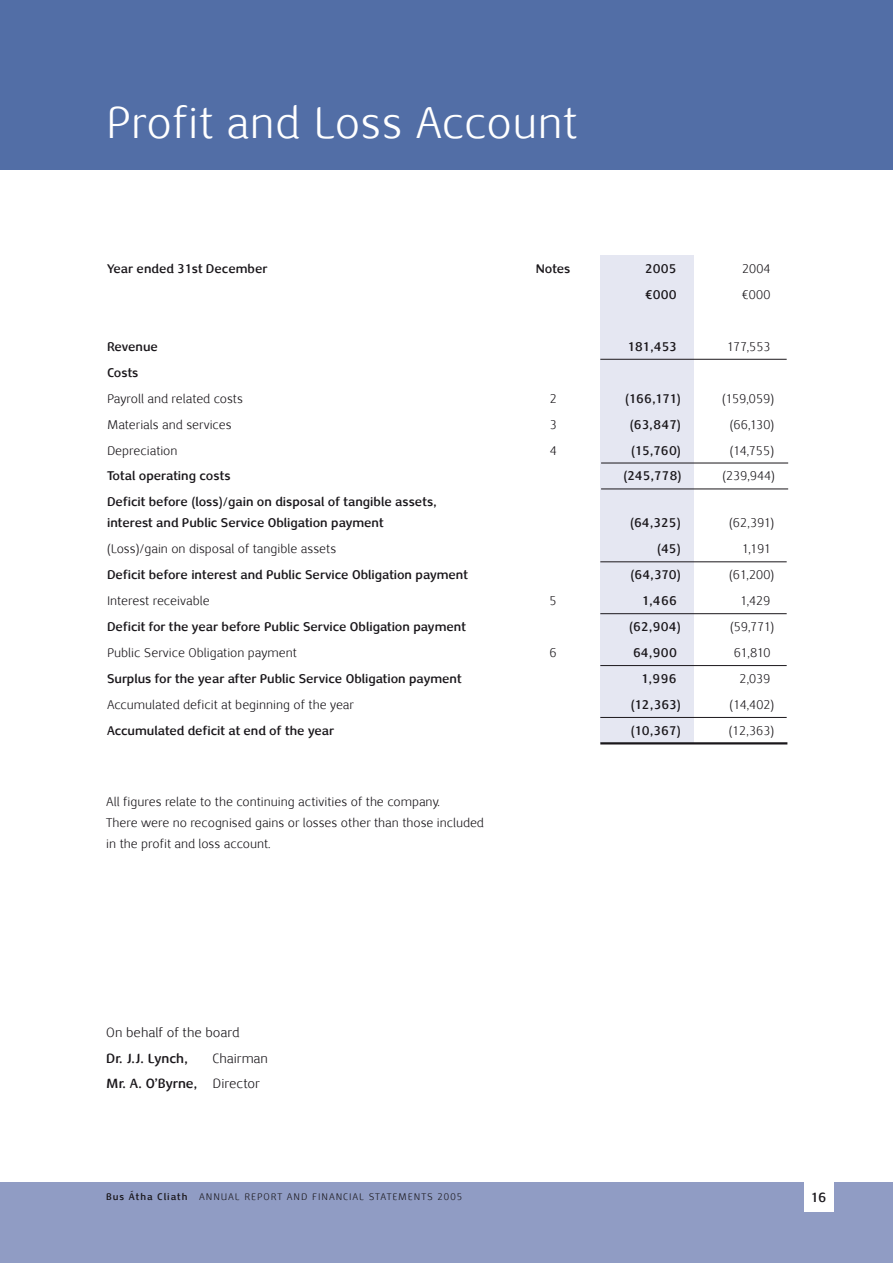
<style>
.page{position:relative;width:893px;height:1263px;background:#fff}
.page>*{position:absolute;margin:0;border:0;box-sizing:border-box;transform-origin:0 0}
.t1{font:45px "Nexus Sans";letter-spacing:.01em;color:#fff}
.t2{font:13.5px/25.5px "Nexus Sans";color:#1a171b}
.t3{font:700 13.5px "Nexus Sans";color:#1a171b}
.t4{font:700 12.75px/26px "Nexus Sans";color:#1a171b}
.t5{font:12.75px/21px "Nexus Sans";color:#1a171b}
.t6{font:9.75px "Nexus Sans";letter-spacing:.1em;color:#1a171b}
.s1{font-weight:700}
</style>
<div class="page">
<div style="left:0;top:1182px;width:893px;height:81px;background:#909cc4"></div>
<div style="left:0;top:0;width:893px;height:170px;background:#526ea6"></div>
<div style="left:804px;top:1182px;width:29px;height:30px;background:#fff"></div>
<div style="left:600px;top:411px;width:93px;height:26px;background:#e5e7f2"></div>
<div style="left:600px;top:385px;width:93px;height:26px;background:#e5e7f2"></div>
<div style="left:600px;top:281px;width:93px;height:26px;background:#e5e7f2"></div>
<div style="left:600px;top:255px;width:93px;height:26px;background:#e5e7f2"></div>
<div style="left:600px;top:307px;width:93px;height:26px;background:#e5e7f2"></div>
<div style="left:600px;top:333px;width:93px;height:26px;background:#e5e7f2"></div>
<div style="left:600px;top:359px;width:93px;height:26px;background:#e5e7f2"></div>
<hr style="left:600px;top:359px;width:187px;height:1px;background:#1a171b">
<div style="left:600px;top:437px;width:93px;height:26px;background:#e5e7f2"></div>
<div style="left:600px;top:463px;width:93px;height:26px;background:#e5e7f2"></div>
<div style="left:600px;top:489px;width:93px;height:47px;background:#e5e7f2"></div>
<div style="left:600px;top:536px;width:93px;height:26px;background:#e5e7f2"></div>
<div style="left:600px;top:562px;width:93px;height:26px;background:#e5e7f2"></div>
<div style="left:600px;top:588px;width:93px;height:26px;background:#e5e7f2"></div>
<div style="left:600px;top:614px;width:93px;height:26px;background:#e5e7f2"></div>
<div style="left:600px;top:640px;width:93px;height:25px;background:#e5e7f2"></div>
<div style="left:600px;top:665px;width:93px;height:26px;background:#e5e7f2"></div>
<div style="left:600px;top:691px;width:93px;height:26px;background:#e5e7f2"></div>
<div style="left:600px;top:717px;width:93px;height:26px;background:#e5e7f2"></div>
<hr style="left:600px;top:561px;width:187px;height:1px;background:#1a171b">
<hr style="left:600px;top:613px;width:187px;height:1px;background:#1a171b">
<hr style="left:600px;top:665px;width:187px;height:1px;background:#1a171b">
<hr style="left:600px;top:717px;width:187px;height:1px;background:#1a171b">
<hr style="left:600px;top:742px;width:187px;height:2px;background:#1a171b">
<hr style="left:601px;top:463px;width:187px;height:1px;background:#1a171b">
<hr style="left:601px;top:489px;width:187px;height:1px;background:#1a171b">
<h2 class="t1" style="left:106px;top:96px;width:473px">Profit and Loss Account</h2>
<p class="t4" style="left:107px;top:255px;width:162px">Year ended 31st December</p>
<p class="t4" style="left:536px;top:255px;width:36px">Notes</p>
<p class="t4" style="left:645px;top:255px;width:33px">2005 €000</p>
<p class="t5" style="left:742px;top:256px;width:30px;line-height:26px">2004 €000</p>
<p class="t4" style="left:107px;top:333px;width:52px">Revenue</p>
<p class="t4" style="left:628px;top:333px;width:50px">181,453</p>
<p class="t5" style="left:727px;top:336px;width:45px">177,553</p>
<p class="t4" style="left:107px;top:359px;width:33px">Costs</p>
<p class="t5" style="left:107px;top:388px;width:138px">Payroll and related costs</p>
<p class="t5" style="left:550px;top:388px;width:9px">2</p>
<p class="t4" style="left:625px;top:385px;width:57px">(166,171)</p>
<p class="t5" style="left:722px;top:388px;width:54px">(159,059)</p>
<p class="t5" style="left:107px;top:414px;width:126px">Materials and services</p>
<p class="t5" style="left:550px;top:414px;width:9px">3</p>
<p class="t4" style="left:630px;top:411px;width:53px">(63,847)</p>
<p class="t5" style="left:730px;top:414px;width:46px">(66,130)</p>
<p class="t5" style="left:107px;top:440px;width:72px">Depreciation</p>
<p class="t5" style="left:550px;top:440px;width:9px">4</p>
<p class="t4" style="left:631px;top:437px;width:51px">(15,760)</p>
<p class="t5" style="left:730px;top:440px;width:46px">(14,755)</p>
<p class="t4" style="left:107px;top:463px;width:125px">Total operating costs</p>
<p class="t4" style="left:623px;top:463px;width:60px">(245,778)</p>
<p class="t5" style="left:722px;top:466px;width:54px">(239,944)</p>
<p class="t4" style="left:107px;top:491px;width:331px;line-height:21px">Deficit before (loss)/gain on disposal of tangible assets, interest and Public Service Obligation payment</p>
<p class="t4" style="left:630px;top:510px;width:52px">(64,325)</p>
<p class="t5" style="left:729px;top:512px;width:47px">(62,391)</p>
<p class="t5" style="left:107px;top:538px;width:231px">(Loss)/gain on disposal of tangible assets</p>
<p class="t4" style="left:657px;top:536px;width:25px">(45)</p>
<p class="t5" style="left:742px;top:538px;width:30px">1,191</p>
<p class="t4" style="left:107px;top:562px;width:362px">Deficit before interest and Public Service Obligation payment</p>
<p class="t4" style="left:630px;top:562px;width:52px">(64,370)</p>
<p class="t5" style="left:729px;top:564px;width:47px">(61,200)</p>
<p class="t5" style="left:107px;top:590px;width:104px">Interest receivable</p>
<p class="t5" style="left:549px;top:590px;width:9px">5</p>
<p class="t4" style="left:642px;top:588px;width:36px">1,466</p>
<p class="t5" style="left:740px;top:590px;width:32px">1,429</p>
<p class="t4" style="left:107px;top:613px;width:360px">Deficit for the year before Public Service Obligation payment</p>
<p class="t4" style="left:629px;top:613px;width:53px">(62,904)</p>
<p class="t5" style="left:730px;top:616px;width:45px">(59,771)</p>
<p class="t5" style="left:107px;top:642px;width:191px">Public Service Obligation payment</p>
<p class="t5" style="left:549px;top:642px;width:9px">6</p>
<p class="t4" style="left:633px;top:639px;width:45px">64,900</p>
<p class="t5" style="left:734px;top:642px;width:38px">61,810</p>
<p class="t4" style="left:107px;top:665px;width:356px">Surplus for the year after Public Service Obligation payment</p>
<p class="t4" style="left:642px;top:665px;width:37px">1,996</p>
<p class="t5" style="left:739px;top:668px;width:33px">2,039</p>
<p class="t5" style="left:107px;top:694px;width:248px">Accumulated deficit at beginning of the year</p>
<p class="t4" style="left:631px;top:691px;width:52px">(12,363)</p>
<p class="t5" style="left:730px;top:694px;width:46px">(14,402)</p>
<p class="t4" style="left:107px;top:717px;width:229px">Accumulated deficit at end of the year</p>
<p class="t4" style="left:631px;top:717px;width:52px">(10,367)</p>
<p class="t5" style="left:729px;top:720px;width:47px">(12,363)</p>
<p class="t5" style="left:106px;top:791px;width:379px">All figures relate to the continuing activities of the company.<br>There were no recognised gains or losses other than those included in the profit and loss account.</p>
<p class="t2" style="left:106px;top:1020px;width:135px">On behalf of the board<br><span class="s1">Dr. J.J. Lynch,</span></p>
<p class="t2" style="left:106px;top:1045px;width:163px;text-indent:106px">Chairman<br><span class="s1">Mr. A. O’Byrne,</span> Director</p>
<p class="t6" style="left:106px;top:1191px;width:358px"><span class="s1">Bus Átha Cliath</span> ANNUAL REPORT AND FINANCIAL STATEMENTS 2005</p>
<p class="t3" style="left:811px;top:1188px;width:17px">16</p>
</div>
